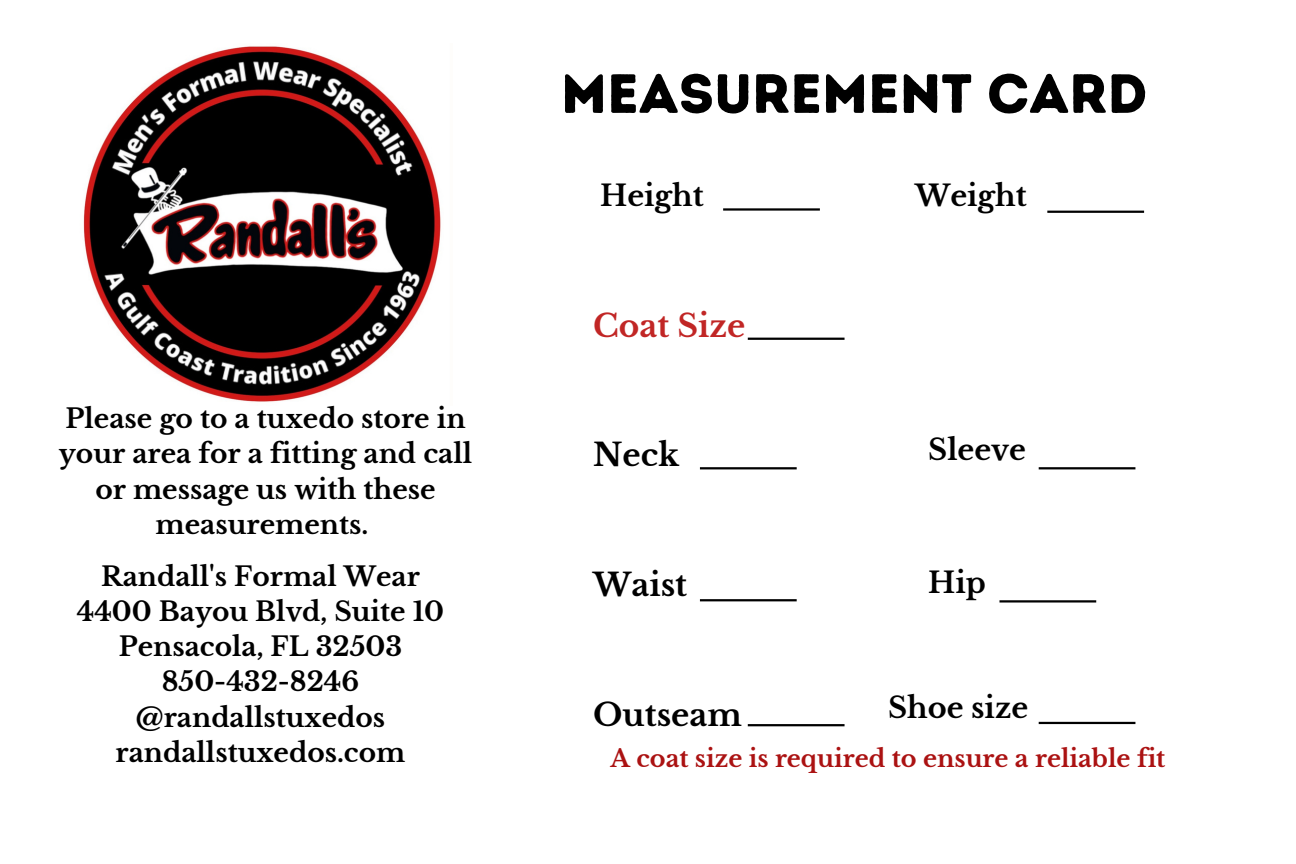
<style>
.page{position:relative;width:1296px;height:864px;background:#fff}
.page>*{position:absolute;margin:0;border:0;box-sizing:border-box;transform-origin:0 0}
.t1{font:55.2px "Intro Rust Base";color:#000}
.t2{font:700 31.2px "Libre Baskerville";color:#000}
.t3{font:700 31.2px "Libre Baskerville";color:#c12625}
.t4{font:700 28.8px "Libre Baskerville";color:#000}
.t5{font:700 26.4px/35.1px "Libre Baskerville";color:#000;text-align:center}
.t6{font:700 24px "Libre Baskerville";color:#ab1212}
</style>
<div class="page">
<img style="left:83px;top:46px;width:358px;height:356px">
<hr style="left:723px;top:208px;width:97px;height:3px;background:#000">
<hr style="left:1047px;top:211px;width:97px;height:2px;background:#000">
<hr style="left:748px;top:338px;width:97px;height:2px;background:#000">
<hr style="left:1039px;top:467px;width:96px;height:2px;background:#000">
<hr style="left:700px;top:467px;width:97px;height:2px;background:#000">
<hr style="left:700px;top:599px;width:97px;height:2px;background:#000">
<hr style="left:999px;top:600px;width:97px;height:3px;background:#000">
<hr style="left:748px;top:724px;width:97px;height:2px;background:#000">
<hr style="left:1039px;top:722px;width:96px;height:2px;background:#000">
<p class="t5" style="left:59px;top:401px;width:415px">Please go to a tuxedo store in your area for a fitting and call or message us with these measurements.</p>
<p class="t5" style="left:77px;top:559px;width:369px">Randall's Formal Wear<br>4400 Bayou Blvd, Suite 10<br>Pensacola, FL 32503<br>850-432-8246 @randallstuxedos randallstuxedos.com</p>
<h1 class="t1" style="left:561px;top:60px;width:588px">MEASUREMENT CARD</h1>
<p class="t4" style="left:600px;top:178px;width:105px">Height</p>
<p class="t3" style="left:593px;top:307px;width:154px">Coat Size</p>
<p class="t2" style="left:593px;top:436px;width:87px">Neck</p>
<p class="t2" style="left:593px;top:566px;width:95px">Waist</p>
<p class="t2" style="left:593px;top:695px;width:150px">Outseam</p>
<p class="t4" style="left:915px;top:178px;width:113px">Weight</p>
<p class="t4" style="left:928px;top:432px;width:99px">Sleeve</p>
<p class="t4" style="left:928px;top:566px;width:59px">Hip</p>
<p class="t4" style="left:888px;top:690px;width:142px">Shoe size</p>
<p class="t6" style="left:611px;top:744px;width:556px">A coat size is required to ensure a reliable fit</p>
</div>
